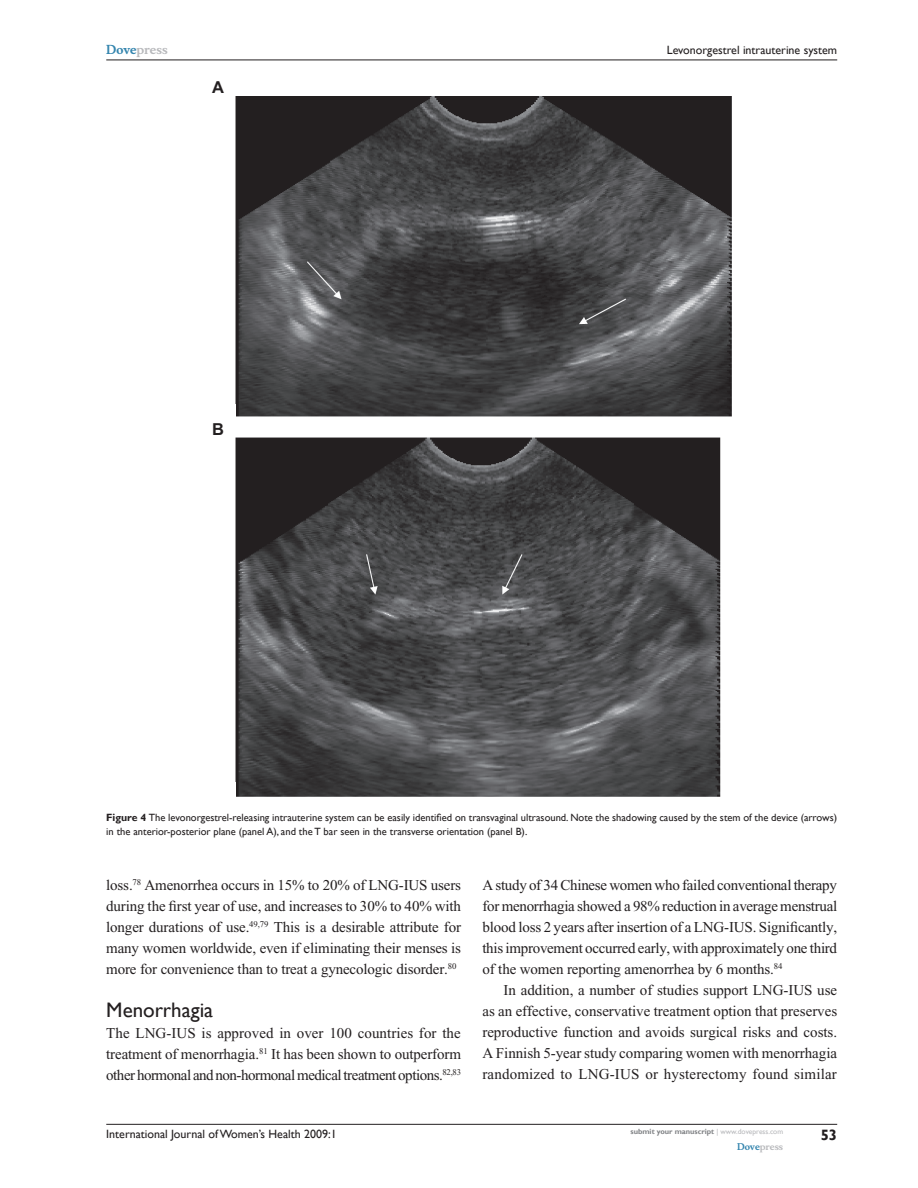
<style>
.page{position:relative;width:918px;height:1188px;background:#fff}
.page>*{position:absolute;margin:0;border:0;box-sizing:border-box;transform-origin:0 0}
.t1{font:21px "Gill Sans";color:#231f20}
.t2{font:700 16.5px "Arial";color:#231f20}
.t3{font:15px/21px "Times New Roman";letter-spacing:-.01em;color:#231f20;text-align:justify}
.t4{font:700 15px "Gill Sans";color:#231f20}
.t5{font:12px "Gill Sans";color:#231f20}
.t6{font:700 12px "Musee";color:#b8b9bc}
.t7{font:10.5px/13.5px "Gill Sans";color:#231f20}
.t8{font:700 9px "Musee";color:#b8b9bc}
.t9{font:700 7.5px "Gill Sans";color:#808285}
.s1{color:#3485ae}
.s2{font-weight:700}
.s3{font-weight:400;color:#b8b9bc}
</style>
<div class="page">
<hr style="left:106px;top:1124px;width:731px;height:1px;background:#231f20">
<hr style="left:106px;top:60px;width:731px;height:1px;background:#231f20">
<img style="left:235px;top:96px;width:496px;height:700px">
<div style="left:219px;top:404px;width:17px;height:16px;background:#fff"></div>
<div style="left:221px;top:782px;width:15px;height:18px;background:#fff"></div>
<p class="t6" style="left:106px;top:43px;width:63px"><span class="s1">Dove</span>press</p>
<p class="t5" style="left:667px;top:43px;width:172px">Levonorgestrel intrauterine system</p>
<p class="t2" style="left:212px;top:76px;width:13px">A</p>
<p class="t2" style="left:212px;top:418px;width:13px">B</p>
<p class="t7" style="left:106px;top:811px;width:732px"><span class="s2">Figure 4</span> The levonorgestrel-releasing intrauterine system can be easily identified on transvaginal ultrasound. Note the shadowing caused by the stem of the device (arrows) in the anterior-posterior plane (panel A), and the T bar seen in the transverse orientation (panel B).</p>
<p class="t3" style="left:106px;top:875px;width:356px">loss.<sup>78</sup> Amenorrhea occurs in 15% to 20% of LNG-IUS users during the first year of use, and increases to 30% to 40% with longer durations of use.<sup>49,79</sup> This is a desirable attribute for many women worldwide, even if eliminating their menses is more for convenience than to treat a gynecologic disorder.<sup>80</sup></p>
<h1 class="t1" style="left:106px;top:997px;width:108px">Menorrhagia</h1>
<p class="t3" style="left:106px;top:1022px;width:356px">The LNG-IUS is approved in over 100 countries for the treatment of menorrhagia.<sup>81</sup> It has been shown to outperform other hormonal and non-hormonal medical treatment options.<sup>82,83</sup></p>
<p class="t3" style="left:482px;top:875px;width:357px">A study of 34 Chinese women who failed conventional therapy for menorrhagia showed a 98% reduction in average menstrual blood loss 2 years after insertion of a LNG-IUS. Significantly, this improvement occurred early, with approximately one third of the women reporting amenorrhea by 6 months.<sup>84</sup></p>
<p class="t3" style="left:482px;top:980px;width:356px;text-indent:21px">In addition, a number of studies support LNG-IUS use as an effective, conservative treatment option that preserves reproductive function and avoids surgical risks and costs.<br>A Finnish 5-year study comparing women with menorrhagia randomized to LNG-IUS or hysterectomy found similar</p>
<p class="t5" style="left:106px;top:1127px;width:232px">International Journal of Women’s Health 2009:1</p>
<p class="t4" style="left:821px;top:1126px;width:18px">53</p>
<p class="t9" style="left:631px;top:1127px;width:154px">submit your manuscript <span class="s3">| www.dovepress.com</span></p>
<p class="t8" style="left:737px;top:1141px;width:48px"><span class="s1">Dove</span>press</p>
</div>
